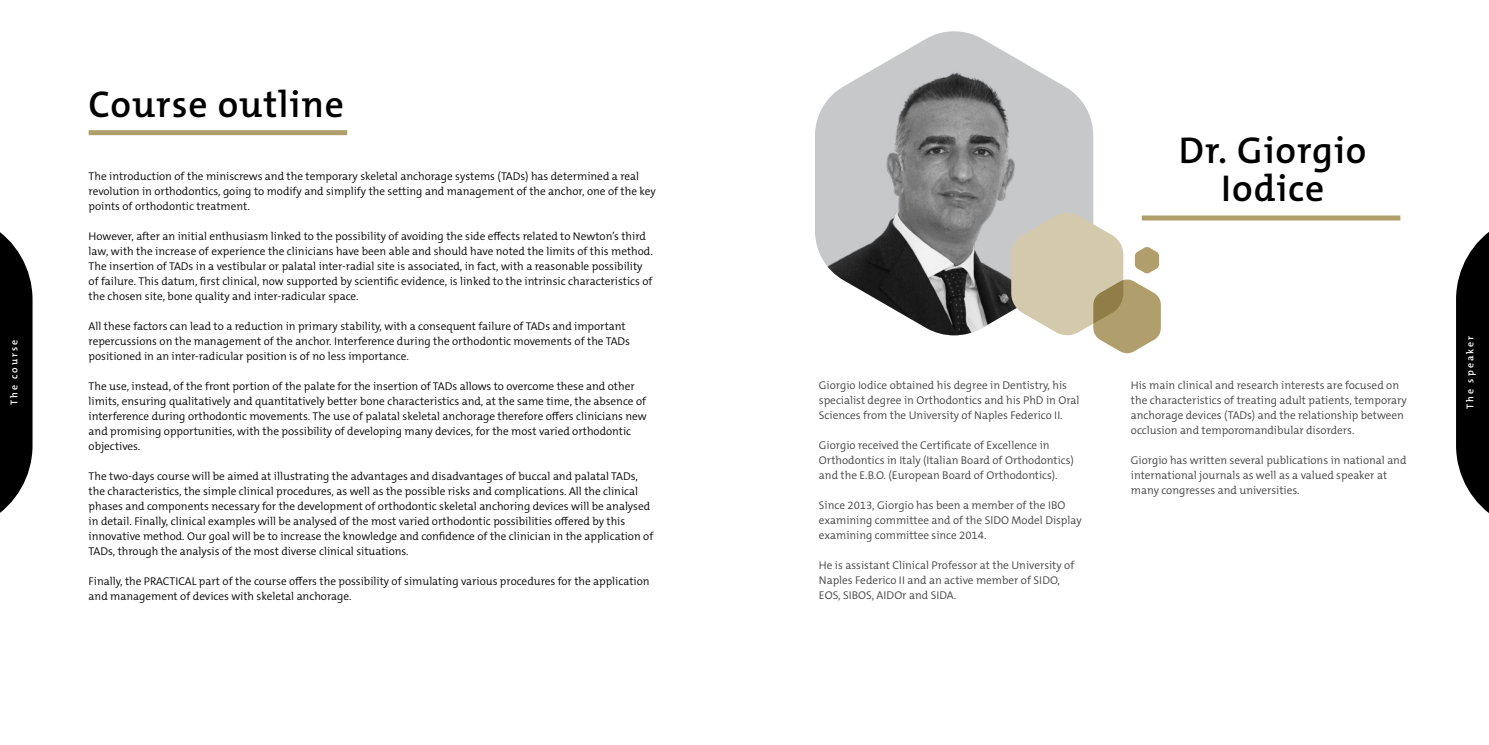
<style>
.page{position:relative;width:1489px;height:745px;background:#fff}
.page>*{position:absolute;margin:0;border:0;box-sizing:border-box;transform-origin:0 0}
.t1{font:600 37.5px/37.5px "The Mix C5";letter-spacing:.025em;color:#000;text-align:center}
.t2{font:300 11.25px/15px "The Mix C5";color:#000}
.t3{font:300 11.25px/15px "The Mix C5";color:#414042}
.t4{font:600 10px "The Mix C5";letter-spacing:.2em;color:#fff}
</style>
<div class="page">
<svg style="left:0;top:232px;width:33px;height:281px;background:#282828"></svg>
<svg style="left:1456px;top:232px;width:32px;height:281px;background:#282828"></svg>
<img style="left:815px;top:31px;width:278px;height:304px">
<svg style="left:1011px;top:211px;width:149px;height:142px"></svg>
<div style="left:1141px;top:215px;width:259px;height:5px;background:#b09f6c"></div>
<div style="left:89px;top:130px;width:258px;height:5px;background:#b09f6c"></div>
<h1 class="t1" style="left:89px;top:85px;width:257px">Course outline</h1>
<h1 class="t1" style="left:1178px;top:132px;width:189px">Dr. Giorgio<br>Iodice</h1>
<p class="t2" style="left:89px;top:168px;width:568px">The introduction of the miniscrews and the temporary skeletal anchorage systems (TADs) has determined a real revolution in orthodontics, going to modify and simplify the setting and management of the anchor, one of the key points of orthodontic treatment.</p>
<p class="t2" style="left:89px;top:228px;width:565px">However, after an initial enthusiasm linked to the possibility of avoiding the side effects related to Newton’s third law, with the increase of experience the clinicians have been able and should have noted the limits of this method.<br>The insertion of TADs in a vestibular or palatal inter-radial site is associated, in fact, with a reasonable possibility of failure. This datum, first clinical, now supported by scientific evidence, is linked to the intrinsic characteristics of the chosen site, bone quality and inter-radicular space.</p>
<p class="t2" style="left:89px;top:318px;width:543px">All these factors can lead to a reduction in primary stability, with a consequent failure of TADs and important repercussions on the management of the anchor. Interference during the orthodontic movements of the TADs positioned in an inter-radicular position is of no less importance.</p>
<p class="t2" style="left:89px;top:378px;width:559px">The use, instead, of the front portion of the palate for the insertion of TADs allows to overcome these and other limits, ensuring qualitatively and quantitatively better bone characteristics and, at the same time, the absence of interference during orthodontic movements. The use of palatal skeletal anchorage therefore offers clinicians new and promising opportunities, with the possibility of developing many devices, for the most varied orthodontic objectives.</p>
<p class="t2" style="left:89px;top:468px;width:566px">The two-days course will be aimed at illustrating the advantages and disadvantages of buccal and palatal TADs, the characteristics, the simple clinical procedures, as well as the possible risks and complications. All the clinical phases and components necessary for the development of orthodontic skeletal anchoring devices will be analysed in detail. Finally, clinical examples will be analysed of the most varied orthodontic possibilities offered by this innovative method. Our goal will be to increase the knowledge and confidence of the clinician in the application of TADs, through the analysis of the most diverse clinical situations.</p>
<p class="t2" style="left:89px;top:573px;width:562px">Finally, the PRACTICAL part of the course offers the possibility of simulating various procedures for the application and management of devices with skeletal anchorage.</p>
<p class="t4" style="left:8px;top:405px;width:67px;rotate:-90deg">The course</p>
<p class="t4" style="left:1463px;top:408px;width:74px;rotate:-90deg">The speaker</p>
<p class="t3" style="left:1130px;top:377px;width:277px">His main clinical and research interests are focused on the characteristics of treating adult patients, temporary anchorage devices (TADs) and the relationship between occlusion and temporomandibular disorders.</p>
<p class="t3" style="left:1130px;top:452px;width:277px">Giorgio has written several publications in national and international journals as well as a valued speaker at many congresses and universities.</p>
<p class="t3" style="left:819px;top:377px;width:262px">Giorgio Iodice obtained his degree in Dentistry, his specialist degree in Orthodontics and his PhD in Oral<br>Sciences from the University of Naples Federico II.</p>
<p class="t3" style="left:819px;top:437px;width:256px">Giorgio received the Certificate of Excellence in<br>Orthodontics in Italy (Italian Board of Orthodontics) and the E.B.O. (European Board of Orthodontics).</p>
<p class="t3" style="left:819px;top:497px;width:264px">Since 2013, Giorgio has been a member of the IBO examining committee and of the SIDO Model Display examining committee since 2014.</p>
<p class="t3" style="left:819px;top:557px;width:257px">He is assistant Clinical Professor at the University of<br>Naples Federico II and an active member of SIDO,<br>EOS, SIBOS, AIDOr and SIDA.</p>
</div>
